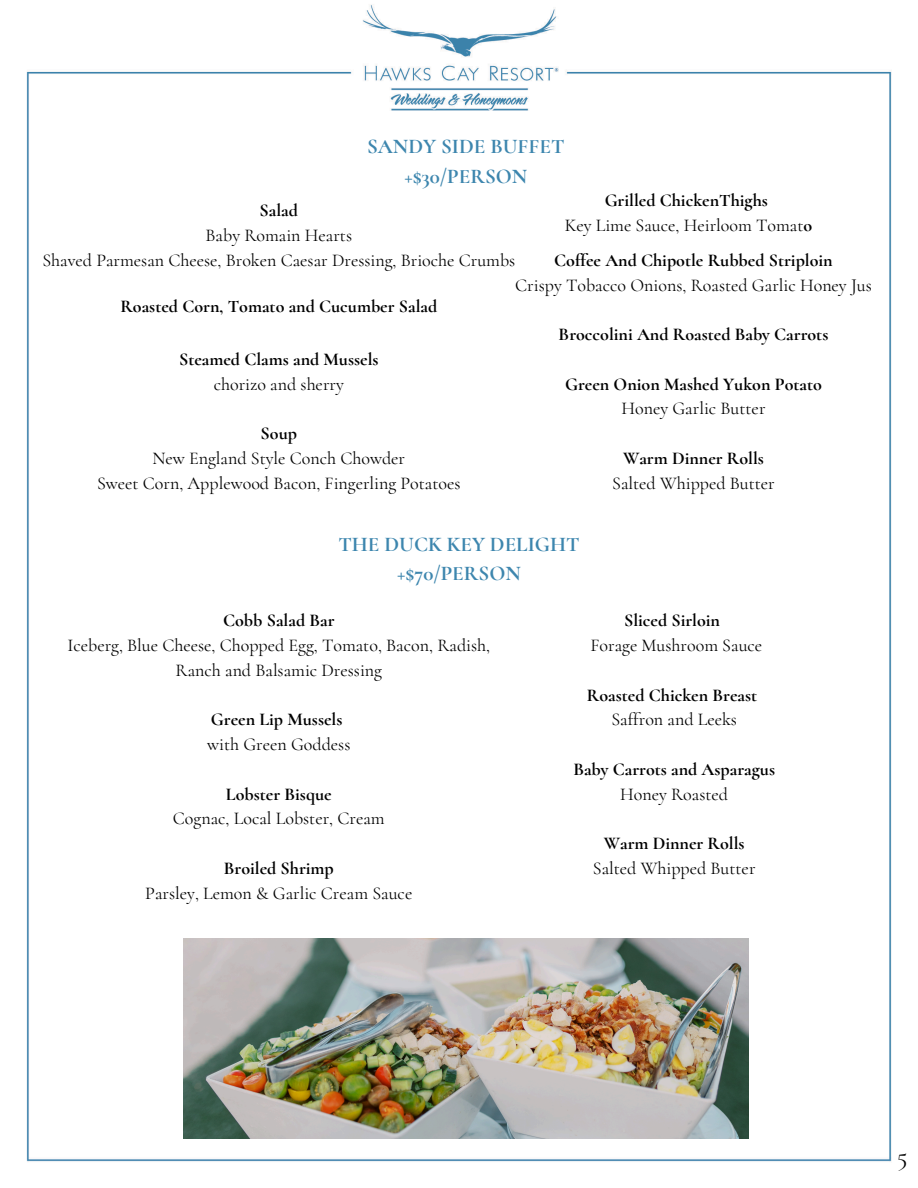
<style>
.page{position:relative;width:918px;height:1188px;background:#fff}
.page>*{position:absolute;margin:0;border:0;box-sizing:border-box;transform-origin:0 0}
.t1{font:25.5px "Cormorant";color:#000}
.t2{font:700 21px/29.2px "Cormorant";color:#3d86ae;text-align:center}
.t3{font:18px "Cormorant";color:#000}
.t4{font:700 18px "Cormorant";color:#000}
.s1{font-weight:700}
</style>
<div class="page">
<img style="left:26px;top:5px;width:866px;height:1157px">
<img style="left:184px;top:938px;width:564px;height:201px">
<p class="t2" style="left:367px;top:132px;width:199px">SANDY SIDE BUFFET +$30/PERSON</p>
<p class="t4" style="left:605px;top:189px;width:165px">Grilled ChickenThighs</p>
<p class="t3" style="left:565px;top:214px;width:249px">Key Lime Sauce, Heirloom Tomat<span class="s1">o</span></p>
<p class="t4" style="left:260px;top:200px;width:40px">Salad</p>
<h2 class="t3" style="left:206px;top:224px;width:148px">Baby Romain Hearts</h2>
<p class="t3" style="left:42px;top:249px;width:474px">Shaved Parmesan Cheese, Broken Caesar Dressing, Brioche Crumbs</p>
<p class="t4" style="left:554px;top:249px;width:280px">Coffee And Chipotle Rubbed Striploin</p>
<h1 class="t3" style="left:515px;top:274px;width:358px">Crispy Tobacco Onions, Roasted Garlic Honey Jus</h1>
<p class="t4" style="left:559px;top:323px;width:271px">Broccolini And Roasted Baby Carrots</p>
<p class="t4" style="left:565px;top:373px;width:258px">Green Onion Mashed Yukon Potato</p>
<p class="t3" style="left:621px;top:398px;width:146px">Honey Garlic Butter</p>
<p class="t4" style="left:623px;top:447px;width:142px">Warm Dinner Rolls</p>
<p class="t3" style="left:612px;top:472px;width:164px">Salted Whipped Butter</p>
<p class="t4" style="left:120px;top:295px;width:318px">Roasted Corn, Tomato and Cucumber Salad</p>
<p class="t4" style="left:179px;top:348px;width:201px">Steamed Clams and Mussels</p>
<h2 class="t3" style="left:214px;top:373px;width:132px">chorizo and sherry</h2>
<p class="t4" style="left:261px;top:422px;width:38px">Soup</p>
<p class="t3" style="left:152px;top:447px;width:254px">New England Style Conch Chowder</p>
<p class="t3" style="left:97px;top:472px;width:365px">Sweet Corn, Applewood Bacon, Fingerling Potatoes</p>
<p class="t2" style="left:338px;top:530px;width:243px">THE DUCK KEY DELIGHT +$70/PERSON</p>
<h1 class="t4" style="left:223px;top:610px;width:113px">Cobb Salad Bar</h1>
<p class="t3" style="left:67px;top:634px;width:424px">Iceberg, Blue Cheese, Chopped Egg, Tomato, Bacon, Radish,</p>
<p class="t3" style="left:176px;top:659px;width:208px">Ranch and Balsamic Dressing</p>
<p class="t4" style="left:211px;top:709px;width:133px">Green Lip Mussels</p>
<p class="t3" style="left:207px;top:733px;width:145px">with Green Goddess</p>
<p class="t4" style="left:226px;top:783px;width:107px">Lobster Bisque</p>
<p class="t3" style="left:173px;top:808px;width:213px">Cognac, Local Lobster, Cream</p>
<p class="t4" style="left:224px;top:857px;width:112px">Broiled Shrimp</p>
<p class="t3" style="left:145px;top:882px;width:269px">Parsley, Lemon &amp; Garlic Cream Sauce</p>
<p class="t4" style="left:624px;top:610px;width:98px">Sliced Sirloin</p>
<p class="t3" style="left:590px;top:634px;width:173px">Forage Mushroom Sauce</p>
<p class="t4" style="left:587px;top:684px;width:172px">Roasted Chicken Breast</p>
<p class="t3" style="left:611px;top:709px;width:127px">Saffron and Leeks</p>
<p class="t4" style="left:573px;top:758px;width:203px">Baby Carrots and Asparagus</p>
<p class="t3" style="left:620px;top:783px;width:109px">Honey Roasted</p>
<p class="t4" style="left:604px;top:832px;width:142px">Warm Dinner Rolls</p>
<p class="t3" style="left:593px;top:857px;width:164px">Salted Whipped Butter</p>
<p class="t1" style="left:897px;top:1140px;width:12px">5</p>
</div>
